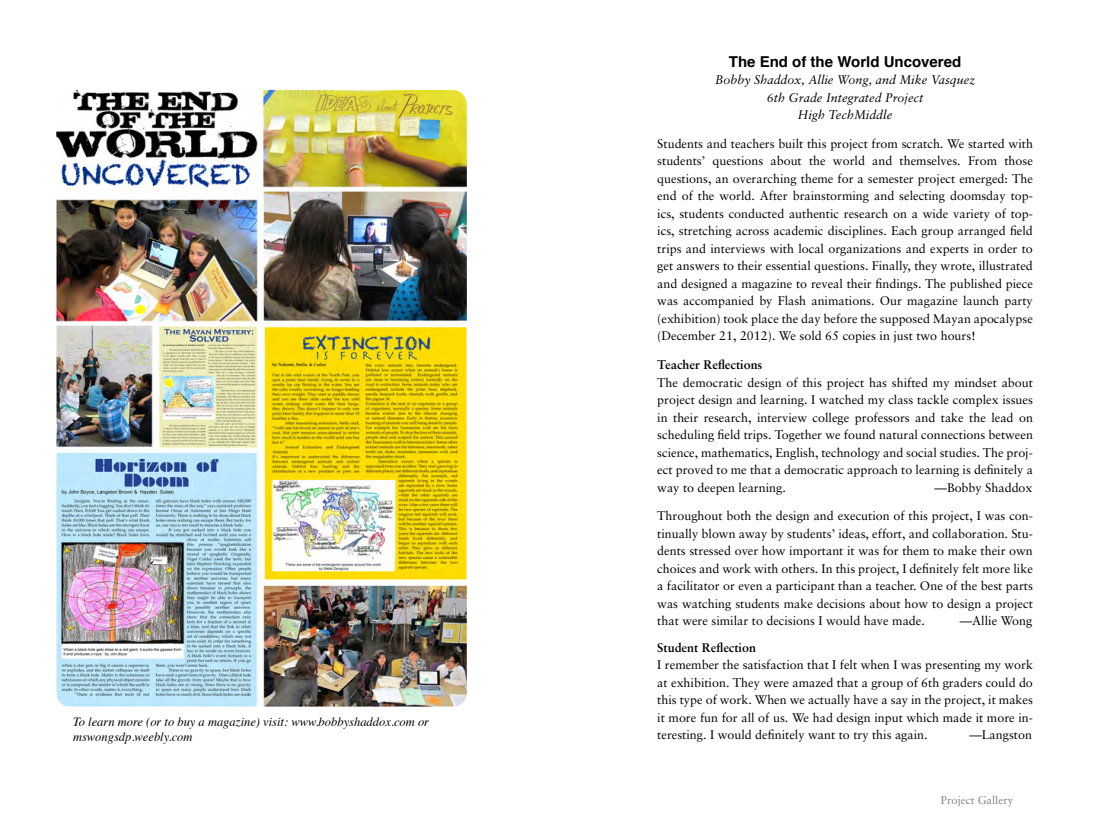
<style>
.page{position:relative;width:1106px;height:829px;background:#fff}
.page>*{position:absolute;margin:0;border:0;box-sizing:border-box;transform-origin:0 0}
.t1{font:700 15px "Helvetica";color:#000}
.t2{font:12.5px/17.5px "Sabon";color:#000;text-align:justify}
.t3{font:italic 12.5px/15px "Times";color:#000}
.t4{font:italic 12.5px/17.5px "Sabon";color:#000;text-align:center}
.t5{font:700 12.5px "Sabon";color:#000}
.t6{font:11.25px "Sabon";color:#808285}
</style>
<div class="page">
<img style="left:56px;top:90px;width:410px;height:617px">
<p class="t3" style="left:73px;top:713px;width:357px">To learn more (or to buy a magazine) visit: www.bobbyshaddox.com or mswongsdp.weebly.com</p>
<p class="t1" style="left:728px;top:49px;width:234px">The End of the World Uncovered</p>
<p class="t4" style="left:715px;top:71px;width:261px">Bobby Shaddox, Allie Wong, and Mike Vasquez<br>6th Grade Integrated Project<br>High TechMiddle</p>
<p class="t2" style="left:657px;top:135px;width:377px">Students and teachers built this project from scratch. We started with students’ questions about the world and themselves. From those questions, an overarching theme for a semester project emerged: The end of the world. After brainstorming and selecting doomsday top&shy;ics, students conducted authentic research on a wide variety of top&shy;ics, stretching across academic disciplines. Each group arranged field trips and interviews with local organizations and experts in order to get answers to their essential questions. Finally, they wrote, illustrated and designed a magazine to reveal their findings. The published piece was accompanied by Flash animations. Our magazine launch party (exhibition) took place the day before the supposed Mayan apocalypse (December 21, 2012). We sold 65 copies in just two hours!</p>
<p class="t5" style="left:657px;top:357px;width:107px">Teacher Reflections</p>
<p class="t2" style="left:657px;top:373px;width:377px">The democratic design of this project has shifted my mindset about project design and learning. I watched my class tackle complex issues in their research, interview college professors and take the lead on scheduling field trips. Together we found natural connections between science, mathematics, English, technology and social studies. The proj&shy;ect proved to me that a democratic approach to learning is definitely a way to deepen learning.</p>
<p class="t2" style="left:934px;top:478px;width:99px">—Bobby Shaddox</p>
<p class="t2" style="left:657px;top:507px;width:377px">Throughout both the design and execution of this project, I was con&shy;tinually blown away by students’ ideas, effort, and collaboration. Stu&shy;dents stressed over how important it was for them to make their own choices and work with others. In this project, I definitely felt more like a facilitator or even a participant than a teacher. One of the best parts was watching students make decisions about how to design a project that were similar to decisions I would have made.</p>
<p class="t2" style="left:959px;top:612px;width:74px">—Allie Wong</p>
<p class="t5" style="left:657px;top:639px;width:100px">Student Reflection</p>
<p class="t2" style="left:657px;top:656px;width:377px">I remember the satisfaction that I felt when I was presenting my work at exhibition. They were amazed that a group of 6th graders could do this type of work. When we actually have a say in the project, it makes it more fun for all of us. We had design input which made it more in&shy;teresting. I would definitely want to try this again.</p>
<p class="t2" style="left:969px;top:726px;width:64px">—Langston</p>
<p class="t6" style="left:940px;top:793px;width:74px">Project Gallery</p>
</div>
